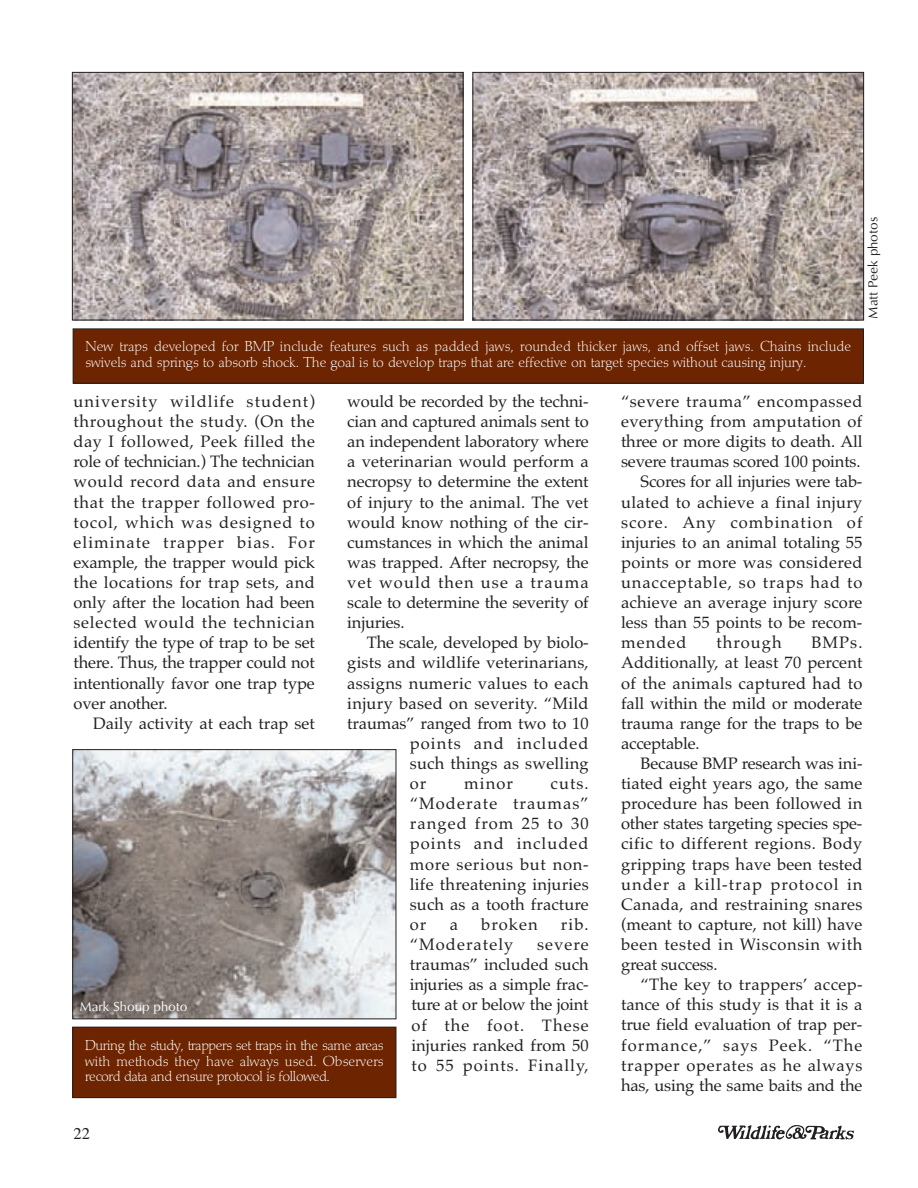
<style>
.page{position:relative;width:918px;height:1188px;background:#fff}
.page>*{position:absolute;margin:0;border:0;box-sizing:border-box;transform-origin:0 0}
.t1{font:16.5px/20.1px "Palatino";letter-spacing:.01em;color:#231f20;text-align:justify}
.t2{font:16.5px "Palatino";letter-spacing:-.01em;color:#231f20}
.t3{font:16.5px "Palatino";letter-spacing:.065em;color:#231f20}
.t4{font:16.5px "Palatino";letter-spacing:.04em;color:#231f20}
.t5{font:16.5px "Palatino";letter-spacing:.055em;color:#231f20}
.t6{font:16.5px "Times";color:#231f20}
.t7{font:15px/15.8px "Palton Light DTC";color:#fff;text-align:justify}
.t8{font:13.5px "Optimum Roman DTC";color:#fff}
.t9{font:13.5px "Optimum Roman DTC";color:#231f20}
</style>
<div class="page">
<svg style="left:718px;top:1125px;width:136px;height:15px"></svg>
<img style="left:74px;top:751px;width:320px;height:266px">
<div style="left:72px;top:749px;width:324px;height:270px;border:1px solid #231f20"></div>
<img style="left:474px;top:74px;width:388px;height:244px">
<div style="left:472px;top:72px;width:392px;height:248px;border:1px solid #231f20"></div>
<img style="left:74px;top:74px;width:388px;height:244px">
<div style="left:72px;top:72px;width:392px;height:248px;border:1px solid #231f20"></div>
<div style="left:73px;top:1027px;width:323px;height:71px;background:#6d2401"></div>
<div style="left:72px;top:1027px;width:324px;height:71px;border:1px solid #231f20"></div>
<div style="left:73px;top:329px;width:790px;height:54px;background:#6d2401"></div>
<div style="left:73px;top:328px;width:791px;height:56px;border:1px solid #231f20"></div>
<p class="t7" style="left:86px;top:340px;width:767px">New traps developed for BMP include features such as padded jaws, rounded thicker jaws, and offset jaws. Chains include swivels and springs to absorb shock. The goal is to develop traps that are effective on target species without causing injury.</p>
<p class="t9" style="left:868px;top:319px;width:103px;rotate:-90deg">Matt Peek photos</p>
<p class="t1" style="left:347px;top:393px;width:243px">would be recorded by the techni&shy;cian and captured animals sent to an independent laboratory where a veterinarian would perform a necropsy to determine the extent of injury to the animal. The vet would know nothing of the cir&shy;cumstances in which the animal was trapped. After necropsy, the vet would then use a trauma scale to determine the severity of injuries.</p>
<p class="t2" style="left:367px;top:636px;width:223px">The scale, developed by biolo-</p>
<p class="t1" style="left:347px;top:655px;width:243px">gists and wildlife veterinarians,</p>
<p class="t1" style="left:347px;top:675px;width:243px">assigns numeric values to each</p>
<p class="t1" style="left:347px;top:695px;width:243px">injury based on severity. “Mild</p>
<p class="t1" style="left:347px;top:715px;width:243px">traumas” ranged from two to 10</p>
<p class="t3" style="left:410px;top:737px;width:180px">points and included</p>
<p class="t1" style="left:410px;top:755px;width:180px">such things as swelling</p>
<p class="t1" style="left:410px;top:775px;width:18px">or</p>
<p class="t1" style="left:464px;top:775px;width:50px">minor</p>
<p class="t1" style="left:74px;top:393px;width:243px">university wildlife student) throughout the study. (On the day I followed, Peek filled the role of technician.) The technician would record data and ensure that the trapper followed pro&shy;tocol, which was designed to eliminate trapper bias. For example, the trapper would pick the locations for trap sets, and only after the location had been selected would the technician identify the type of trap to be set there. Thus, the trapper could not intentionally favor one trap type over another.</p>
<p class="t1" style="left:93px;top:715px;width:223px">Daily activity at each trap set</p>
<p class="t1" style="left:410px;top:775px;width:180px;text-indent:141px">cuts. “Moderate traumas” ranged from 25 to 30 points and included more serious but non&shy;life threatening injuries such as a tooth fracture or</p>
<p class="t1" style="left:450px;top:916px;width:10px">a</p>
<p class="t1" style="left:481px;top:916px;width:58px">broken</p>
<p class="t1" style="left:561px;top:916px;width:29px">rib.</p>
<p class="t3" style="left:410px;top:938px;width:105px">“Moderately</p>
<p class="t1" style="left:410px;top:936px;width:180px;text-indent:127px">severe traumas” included such injuries as a simple frac&shy;ture at or below the joint of the foot. These injuries ranked from 50 to 55 points. Finally,</p>
<p class="t8" style="left:80px;top:1001px;width:110px">Mark Shoup photo</p>
<p class="t7" style="left:85px;top:1039px;width:300px">During the study, trappers set traps in the same areas with methods they have always used. Observers record data and ensure protocol is followed.</p>
<p class="t6" style="left:74px;top:1127px;width:18px">22</p>
<p class="t4" style="left:621px;top:395px;width:243px">“severe trauma” encompassed</p>
<p class="t1" style="left:621px;top:413px;width:243px">everything from amputation of</p>
<p class="t2" style="left:621px;top:435px;width:243px">three or more digits to death. All</p>
<p class="t2" style="left:621px;top:455px;width:241px">severe traumas scored 100 points.</p>
<p class="t2" style="left:641px;top:475px;width:223px">Scores for all injuries were tab-</p>
<p class="t1" style="left:621px;top:494px;width:243px">ulated to achieve a final injury</p>
<p class="t3" style="left:621px;top:516px;width:243px">score. Any combination of</p>
<p class="t1" style="left:621px;top:534px;width:243px">injuries to an animal totaling 55</p>
<p class="t1" style="left:621px;top:554px;width:243px">points or more was considered</p>
<p class="t5" style="left:621px;top:576px;width:243px">unacceptable, so traps had to</p>
<p class="t1" style="left:621px;top:594px;width:243px">achieve an average injury score</p>
<p class="t1" style="left:621px;top:614px;width:243px">less than 55 points to be recom-</p>
<p class="t1" style="left:621px;top:635px;width:67px">mended</p>
<p class="t3" style="left:716px;top:636px;width:67px">through</p>
<p class="t1" style="left:621px;top:635px;width:243px;text-indent:190px">BMPs.<br>Additionally, at least 70 percent of the animals captured had to fall within the mild or moderate trauma range for the traps to be acceptable.</p>
<p class="t1" style="left:621px;top:755px;width:243px;text-indent:20px">Because BMP research was ini&shy;tiated eight years ago, the same procedure has been followed in other states targeting species spe&shy;cific to different regions. Body gripping traps have been tested under a kill-trap protocol in Canada, and restraining snares (meant to capture, not kill) have been tested in Wisconsin with great success.</p>
<p class="t1" style="left:621px;top:976px;width:243px;text-indent:20px">“The key to trappers’ accep&shy;tance of this study is that it is a true field evaluation of trap per&shy;formance,” says Peek. “The trapper operates as he always has, using the same baits and the</p>
</div>
